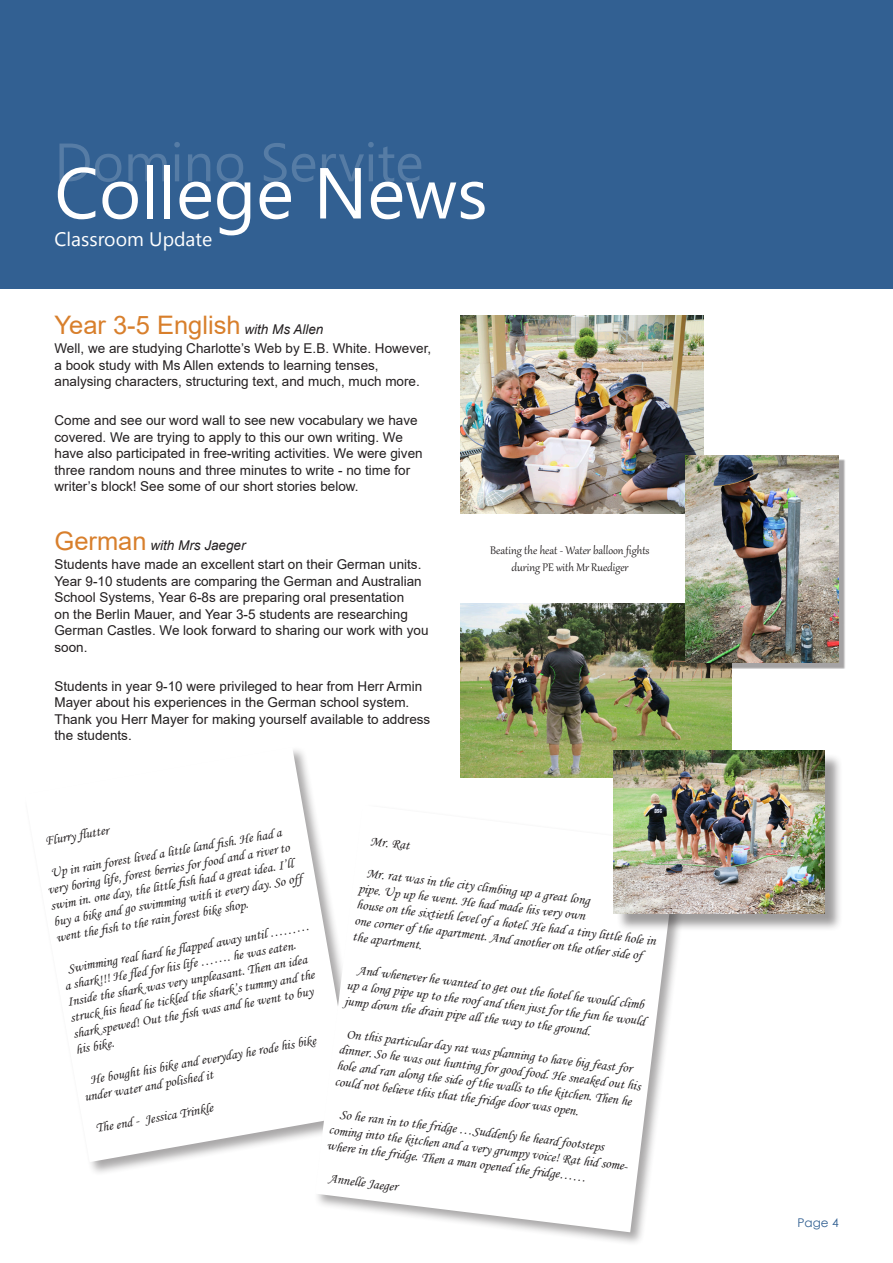
<style>
.page{position:relative;width:893px;height:1263px;background:#fff}
.page>*{position:absolute;margin:0;border:0;box-sizing:border-box;transform-origin:0 0}
.t1{font:72px "Segoe UI Emoji";color:#fff}
.t2{font:54px "Segoe UI Emoji";color:#fff}
.t3{font:25.5px "Arial";color:#d87f2c}
.t4{font:19.5px "Segoe UI Emoji";color:#fff}
.t5{font:13.5px/16.2px "Monotype Corsiva";color:#231f20}
.t6{font:13.5px/16.5px "Arial";color:#231f20}
.t7{font:13.5px "Gabriola";color:#231f20}
.t8{font:italic 13.5px "Arial";color:#231f20}
.t9{font:12px "Century Gothic";color:#326092}
.s1{font-style:italic;font-size:13.5px;color:#231f20}
.s2{font-style:normal;font-size:25.5px;color:#d87f2c}
</style>
<div class="page">
<div style="left:0;top:0;width:893px;height:288px;background:#326092"></div>
<img style="left:460px;top:315px;width:243px;height:198px">
<img style="left:460px;top:603px;width:272px;height:174px">
<div style="left:689px;top:460px;width:157px;height:209px;background:#231f20;opacity:.41"></div>
<img style="left:685px;top:456px;width:154px;height:207px">
<div style="left:23px;top:746px;width:348px;height:430px;background:#231f20;opacity:.39"></div>
<svg style="left:25px;top:747px;width:332px;height:415px"></svg>
<div style="left:314px;top:804px;width:378px;height:442px;background:#231f20;opacity:.39"></div>
<svg style="left:315px;top:805px;width:363px;height:427px"></svg>
<div style="left:616px;top:753px;width:227px;height:179px;background:#231f20;opacity:.44"></div>
<img style="left:614px;top:750px;width:211px;height:164px">
<h2 class="t2" style="left:92px;top:129px;width:155px">□ ■□</h2>
<p class="t1" style="left:99px;top:149px;width:79px">□●●</p>
<p class="t4" style="left:67px;top:227px;width:62px">● ▲▲ □□</p>
<p class="t3" style="left:54px;top:307px;width:270px">Year 3-5 English <span class="s1">with Ms Allen</span></p>
<p class="t6" style="left:54px;top:340px;width:378px">Well, we are studying Charlotte’s Web by E.B. White. However, a book study with Ms Allen extends to learning tenses, analysing characters, structuring text, and much, much more.</p>
<p class="t6" style="left:54px;top:412px;width:370px">Come and see our word wall to see new vocabulary we have covered. We are trying to apply to this our own writing. We have also participated in free-writing activities. We were given three random nouns and three minutes to write - no time for writer’s block! See some of our short stories below.</p>
<p class="t8" style="left:54px;top:536px;width:193px"><span class="s2">German</span> with Mrs Jaeger</p>
<p class="t6" style="left:54px;top:556px;width:376px">Students have made an excellent start on their German units.<br>Year 9-10 students are comparing the German and Australian School Systems, Year 6-8s are preparing oral presentation<br>on the Berlin Mauer, and Year 3-5 students are researching German Castles. We look forward to sharing our work with you soon.</p>
<p class="t6" style="left:54px;top:677px;width:377px">Students in year 9-10 were privileged to hear from Herr Armin Mayer about his experiences in the German school system.<br>Thank you Herr Mayer for making yourself available to address the students.</p>
<p class="t7" style="left:490px;top:542px;width:161px">Beating the heat - Water balloon fights</p>
<p class="t7" style="left:511px;top:558px;width:118px">during PE with Mr Ruediger</p>
<p class="t5" style="left:44px;top:833px;width:66px;rotate:-10deg">Flurry fl utter</p>
<p class="t5" style="left:44px;top:866px;width:254px;text-indent:6px;rotate:-10deg">Up in rain forest lived a little land fi sh. He had a very boring life, forest berries for food and a river to swim in. one day, the little fi sh had a great idea. I’ll buy a bike and go swimming with it every day. So off went the fi sh to the rain forest bike shop.</p>
<p class="t5" style="left:60px;top:962px;width:253px;text-indent:6px;rotate:-10deg">Swimming real hard he fl apped away until ……… a shark!!! He fl ed for his life ……. he was eaten.<br>Inside the shark was very unpleasant. Then an idea struck his head he tickled the shark’s tummy and the shark spewed! Out the fi sh was and he went to buy his bike.</p>
<p class="t5" style="left:80px;top:1073px;width:240px;text-indent:9px;rotate:-10deg">He bought his bike and everyday he rode his bike under water and polished it</p>
<p class="t5" style="left:94px;top:1120px;width:120px;rotate:-10deg">The end - Jessica Trinkle</p>
<p class="t5" style="left:371px;top:832px;width:41px;rotate:7deg">Mr. Rat</p>
<p class="t5" style="left:362px;top:864px;width:303px;text-indent:6px;rotate:7deg">Mr. rat was in the city climbing up a great long<br>pipe. Up up he went. He had made his very own<br>house on the sixtieth level of a hotel. He had a tiny little hole in one corner of the apartment. And another on the other side of the apartment.</p>
<p class="t5" style="left:350px;top:960px;width:302px;text-indent:9px;rotate:7deg">And whenever he wanted to get out the hotel he would climb up a long pipe up to the roof and then just for the fun he would jump down the drain pipe all the way to the ground.</p>
<p class="t5" style="left:342px;top:1025px;width:306px;text-indent:6px;rotate:7deg">On this particular day rat was planning to have big feast for dinner. So he was out hunting for good food. He sneaked out his hole and ran along the side of the walls to the kitchen. Then he could not believe this that the fridge door was open.</p>
<p class="t5" style="left:332px;top:1105px;width:312px;text-indent:9px;rotate:7deg">So he ran in to the fridge …Suddenly he heard footsteps coming into the kitchen and a very grumpy voice! Rat hid some&shy;where in the fridge. Then a man opened the fridge……</p>
<p class="t5" style="left:330px;top:1170px;width:71px;rotate:7deg">Annelle Jaeger</p>
<p class="t9" style="left:797px;top:1214px;width:43px">Page 4</p>
</div>
